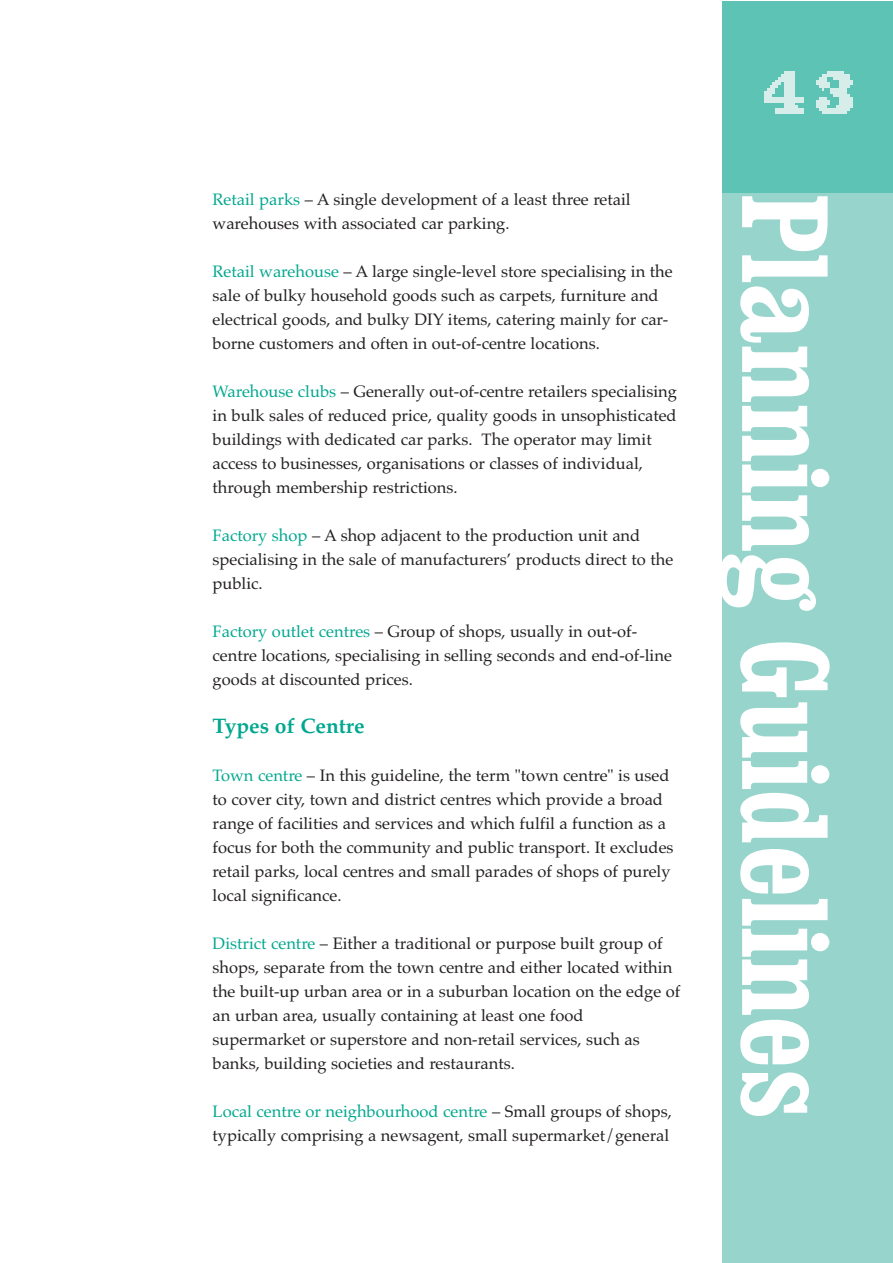
<style>
.page{position:relative;width:893px;height:1263px;background:#fff}
.page>*{position:absolute;margin:0;border:0;box-sizing:border-box;transform-origin:0 0}
.t1{font:700 condensed 120.75px "Clarendon BT";color:#fff}
.t2{font:700 21px "Palatino";color:#00a78f}
.t3{font:16.5px/24px "Palatino";color:#231f20}
.s1{color:#00a78f}
</style>
<div class="page">
<div style="left:723px;top:2px;width:170px;height:1261px;background:#97d5cc"></div>
<div style="left:723px;top:2px;width:170px;height:191px;background:#5cc3b5"></div>
<p class="t3" style="left:213px;top:187px;width:420px"><span class="s1">Retail parks</span> – A single development of a least three retail warehouses with associated car parking.</p>
<p class="t3" style="left:213px;top:259px;width:462px"><span class="s1">Retail warehouse</span> – A large single-level store specialising in the sale of bulky household goods such as carpets, furniture and electrical goods, and bulky DIY items, catering mainly for car&shy;borne customers and often in out-of-centre locations.</p>
<p class="t3" style="left:213px;top:379px;width:466px"><span class="s1">Warehouse clubs</span> – Generally out-of-centre retailers specialising in bulk sales of reduced price, quality goods in unsophisticated buildings with dedicated car parks. The operator may limit access to businesses, organisations or classes of individual, through membership restrictions.</p>
<p class="t3" style="left:213px;top:523px;width:462px"><span class="s1">Factory shop</span> – A shop adjacent to the production unit and specialising in the sale of manufacturers’ products direct to the public.</p>
<p class="t3" style="left:213px;top:619px;width:461px"><span class="s1">Factory outlet centres</span> – Group of shops, usually in out-of&shy;centre locations, specialising in selling seconds and end-of-line goods at discounted prices.</p>
<p class="t2" style="left:213px;top:713px;width:153px">Types of Centre</p>
<p class="t3" style="left:213px;top:763px;width:462px"><span class="s1">Town centre</span> – In this guideline, the term "town centre" is used to cover city, town and district centres which provide a broad range of facilities and services and which fulfil a function as a focus for both the community and public transport. It excludes retail parks, local centres and small parades of shops of purely local significance.</p>
<p class="t3" style="left:213px;top:931px;width:469px"><span class="s1">District centre</span> – Either a traditional or purpose built group of shops, separate from the town centre and either located within the built-up urban area or in a suburban location on the edge of an urban area, usually containing at least one food supermarket or superstore and non-retail services, such as banks, building societies and restaurants.</p>
<p class="t3" style="left:213px;top:1099px;width:461px"><span class="s1">Local centre or neighbourhood centre</span> – Small groups of shops, typically comprising a newsagent, small supermarket/general</p>
<h1 class="t1" style="left:828px;top:193px;width:928px;rotate:90deg">Planning Guidelines</h1>
</div>
